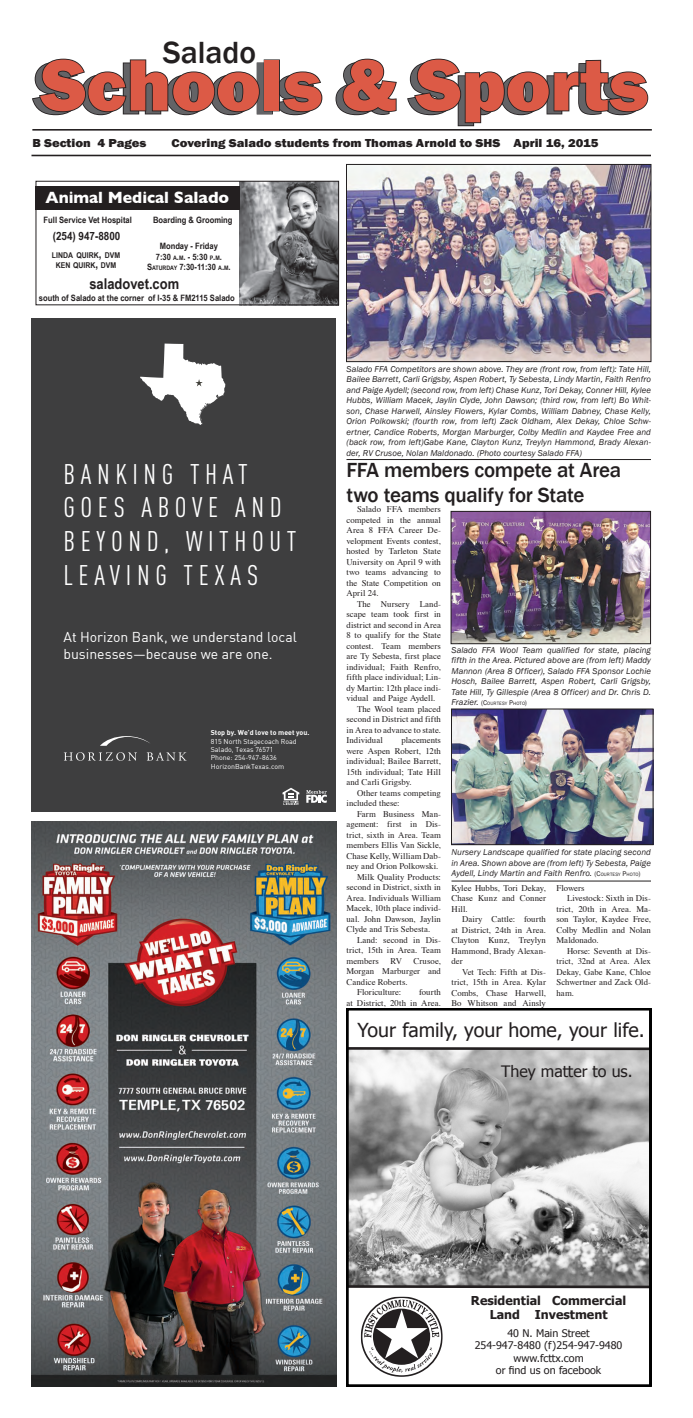
<style>
.page{position:relative;width:693px;height:1418px;background:#fff}
.page>*{position:absolute;margin:0;border:0;box-sizing:border-box;transform-origin:0 0}
.t1{font:800 75.25px "Franklin Gothic";color:#dc5a46}
.t2{font:500 31.5px "Franklin Gothic";color:#231f20}
.t3{font:28px/33.6px "DIN Cond";letter-spacing:.2em;color:#fff}
.t4{font:500 21px "Franklin Gothic";letter-spacing:-.015em;color:#231f20}
.t5{font:19.25px "Tahoma";color:#231f20}
.t6{font:700 16.62px "Gill Sans";color:#fff;scale:.95 1}
.t7{font:15.75px "Tahoma";color:#231f20}
.t8{font:700 14.88px "Arial Narrow";color:#231f20;scale:1.06 1}
.t9{font:14px/16.8px "DIN";color:#fff}
.t10{font:700 12.25px/14.7px "Tahoma";color:#231f20;text-align:center}
.t11{font:800 11.9px "Franklin Gothic";color:#231f20;scale:1.1 1}
.t12{font:700 11.38px "Arial Narrow";color:#231f20;scale:1.06 1}
.t13{font:10.5px/12.6px "Tahoma";color:#231f20;text-align:center}
.t14{font:8.75px/10.5px "Times";letter-spacing:.005em;color:#231f20;text-align:justify}
.t15{font:italic 8.75px/10.5px "Franklin Gothic";letter-spacing:.005em;color:#231f20;text-align:justify}
.t16{font:700 8.75px "Arial Narrow";color:#231f20;scale:1.06 1}
.t17{font:700 8.75px/10.5px "Arial Narrow";color:#231f20;text-align:center;scale:1.06 1}
.t18{font:700 7.96px/10.5px "Arial Narrow";color:#231f20;text-align:center;scale:1.06 1}
.t19{font:7px/8.4px "DIN";color:#fff}
.t20{font:4.9px "Franklin Gothic";letter-spacing:.02em;color:#231f20}
.s1{font-style:inherit}
.s2{font-size:6.12px}
.s3{font-size:11.38px}
.s4{font-family:"DIN Bold"}
.s5{font-style:italic;font-size:8.75px}
.s6{font-size:7px}
.s7{font-style:normal;font-size:7px}
.s8{font-style:normal;font-size:4.9px}
</style>
<div class="page">
<div style="left:257px;top:62px;width:16px;height:52px;border:2px solid #231f20"></div>
<hr style="left:32px;top:129px;width:620px;height:2px;background:#231f20">
<hr style="left:31px;top:155px;width:620px;height:1px;background:#231f20">
<svg style="left:32px;top:58px;width:229px;height:58px"></svg>
<div style="left:264px;top:59px;width:16px;height:52px;border:2px solid #231f20"></div>
<svg style="left:274px;top:71px;width:49px;height:45px"></svg>
<svg style="left:335px;top:58px;width:62px;height:58px"></svg>
<svg style="left:407px;top:58px;width:242px;height:69px"></svg>
<img style="left:31px;top:822px;width:305px;height:564px">
<img style="left:240px;top:183px;width:97px;height:120px">
<div style="left:36px;top:186px;width:204px;height:24px;background:#231f20"></div>
<div style="left:36px;top:181px;width:303px;height:124px;border:1px solid #231f20"></div>
<div style="left:32px;top:318px;width:304px;height:493px;background:#3e3e3f"></div>
<svg style="left:140px;top:343px;width:85px;height:82px"></svg>
<svg style="left:100px;top:736px;width:50px;height:10px"></svg>
<svg style="left:64px;top:752px;width:73px;height:9px"></svg>
<svg style="left:147px;top:752px;width:40px;height:9px"></svg>
<svg style="left:306px;top:790px;width:21px;height:13px"></svg>
<svg style="left:283px;top:787px;width:16px;height:18px"></svg>
<svg style="left:346px;top:1008px;width:305px;height:378px"></svg>
<img style="left:348px;top:166px;width:301px;height:194px">
<div style="left:346px;top:164px;width:305px;height:198px;border:1px solid #231f20"></div>
<img style="left:453px;top:513px;width:196px;height:129px">
<div style="left:451px;top:511px;width:200px;height:133px;border:1px solid #231f20"></div>
<img style="left:453px;top:710px;width:199px;height:133px">
<div style="left:451px;top:708px;width:203px;height:137px;border:1px solid #231f20"></div>
<hr style="left:346px;top:459px;width:305px;height:1px;background:#231f20">
<hr style="left:452px;top:880px;width:199px;height:1px;background:#231f20">
<p class="t2" style="left:163px;top:33px;width:95px">Salado</p>
<p class="t1" style="left:41px;top:36px;width:609px">Schools &amp; Sports</p>
<p class="t11" style="left:32px;top:135px;width:105px">B Section 4 Pages</p>
<p class="t11" style="left:172px;top:135px;width:390px">Covering Salado students from Thomas Arnold to SHS April 16, 2015</p>
<p class="t6" style="left:46px;top:184px;width:195px">Animal Medical Salado</p>
<p class="t16" style="left:44px;top:213px;width:85px">Full Service Vet Hospital</p>
<p class="t16" style="left:153px;top:213px;width:76px">Boarding &amp; Grooming</p>
<p class="t12" style="left:53px;top:227px;width:65px">(254) 947-8800</p>
<p class="t8" style="left:89px;top:273px;width:86px">saladovet.com</p>
<p class="t17" style="left:147px;top:241px;width:80px"><span class="s1">Monday - Friday<br></span>7:30 <span class="s2">A</span>.<span class="s2">M</span>. - 5:30 <span class="s2">P</span>.<span class="s2">M</span>.<br>S<span class="s2">ATURDAY</span> 7:30-11:30 <span class="s2">A</span>.<span class="s2">M</span>.</p>
<p class="t18" style="left:52px;top:249px;width:66px">LINDA QUIRK<span class="s3">,</span> DVM<br>KEN QUIRK<span class="s3">,</span> DVM</p>
<p class="t16" style="left:39px;top:291px;width:187px">south of Salado at the corner of I-35 &amp; FM2115 Salado</p>
<p class="t3" style="left:63px;top:457px;width:234px">BANKING THAT<br>GOES ABOVE AND<br>BEYOND, WITHOUT<br>LEAVING TEXAS</p>
<p class="t9" style="left:63px;top:629px;width:235px">At Horizon Bank, we understand local businesses—because we are one.</p>
<p class="t19" style="left:211px;top:728px;width:100px"><span class="s4">Stop by. We’d love to meet you.<br></span>815 North Stagecoach Road<br>Salado, Texas 76571<br>Phone: 254-947-8636<br>HorizonBankTexas.com</p>
<p class="t15" style="left:346px;top:363px;width:306px">Salado FFA Competitors are shown above. They are (front row, from left): Tate Hill, Bailee Barrett, Carli Grigsby, Aspen Robert, Ty Sebesta, Lindy Martin, Faith Renfro and Paige Aydell; (second row, from left) Chase Kunz, Tori Dekay, Conner Hill, Kylee Hubbs, William Macek, Jaylin Clyde, John Dawson; (third row, from left) Bo Whit&shy;son, Chase Harwell, Ainsley Flowers, Kylar Combs, William Dabney, Chase Kelly, Orion Polkowski; (fourth row, from left) Zack Oldham, Alex Dekay, Chloe Schw&shy;ertner, Candice Roberts, Morgan Marburger, Colby Medlin and Kaydee Free and (back row, from left)Gabe Kane, Clayton Kunz, Treylyn Hammond, Brady Alexan&shy;der, RV Crusoe, Nolan Maldonado. (Photo courtesy Salado FFA)</p>
<p class="t4" style="left:346px;top:457px;width:276px">FFA members compete at Area</p>
<p class="t4" style="left:346px;top:482px;width:239px">two teams qualify for State</p>
<p class="t14" style="left:346px;top:503px;width:96px;text-indent:10px">Salado FFA members competed in the annual Area 8 FFA Career De&shy;velopment Events contest, hosted by Tarleton State University on April 9 with two teams advancing to the State Competition on April 24.</p>
<p class="t14" style="left:346px;top:597px;width:96px;text-indent:11px">The Nursery Land&shy;scape team took first in district and second in Area 8 to qualify for the State contest. Team members are Ty Sebesta, first place individual; Faith Renfro, fifth place individual; Lin&shy;dy Martin: 12th place indi&shy;vidual and Paige Aydell.</p>
<p class="t14" style="left:346px;top:702px;width:96px;text-indent:10px">The Wool team placed second in District and fifth in Area to advance to state.</p>
<p class="t14" style="left:346px;top:734px;width:38px">Individual</p>
<p class="t15" style="left:452px;top:645px;width:201px">Salado FFA Wool Team qualified for state, placing fifth in the Area. Pictured above are (from left) Maddy Mannon (Area 8 Officer), Salado FFA Sponsor Lochie Hosch, Bailee Barrett, Aspen Robert, Carli Grigsby, Tate Hill, Ty Gillespie (Area 8 Officer) and Dr. Chris D.</p>
<p class="t20" style="left:452px;top:700px;width:77px"><span class="s5">Frazier.</span> <span class="s6">(C</span>OURTESY <span class="s6">P</span>HOTO<span class="s6">)</span></p>
<p class="t14" style="left:346px;top:734px;width:96px;text-indent:55px">placements were Aspen Robert, 12th individual; Bailee Barrett, 15th individual; Tate Hill and Carli Grigsby.</p>
<p class="t14" style="left:346px;top:786px;width:96px;text-indent:10px">Other teams competing included these:</p>
<p class="t14" style="left:346px;top:807px;width:96px;text-indent:11px">Farm Business Man&shy;agement: first in Dis&shy;trict, sixth in Area. Team members Ellis Van Sickle, Chase Kelly, William Dab&shy;ney and Orion Polkowski.</p>
<p class="t14" style="left:346px;top:870px;width:96px;text-indent:10px">Milk Quality Products: second in District, sixth in Area. Individuals William Macek, 10th place individ&shy;ual. John Dawson, Jaylin Clyde and Tris Sebesta.</p>
<p class="t14" style="left:346px;top:933px;width:96px;text-indent:11px">Land: second in Dis&shy;trict, 15th in Area. Team members</p>
<p class="t15" style="left:452px;top:847px;width:201px">Nursery Landscape qualified for state placing second in Area. Shown above are (from left) Ty Sebesta, Paige Aydell, Lindy Martin and Faith Renfro. <span class="s7">(C</span><span class="s8">OURTESY</span> <span class="s7">P</span><span class="s8">HOTO</span><span class="s7">)</span></p>
<p class="t14" style="left:452px;top:882px;width:96px">Kylee Hubbs, Tori Dekay, Chase Kunz and Conner Hill.</p>
<p class="t14" style="left:452px;top:913px;width:96px;text-indent:10px">Dairy Cattle: fourth at District, 24th in Area.<br>Clayton Kunz, Treylyn Hammond, Brady Alexan&shy;der</p>
<p class="t14" style="left:451px;top:966px;width:96px;text-indent:11px">Vet Tech: Fifth at Dis&shy;trict, 15th in Area. Kylar Combs, Chase Harwell, Bo Whitson and Ainsly</p>
<p class="t14" style="left:556px;top:882px;width:30px">Flowers</p>
<p class="t14" style="left:556px;top:892px;width:96px;text-indent:11px">Livestock: Sixth in Dis&shy;trict, 20th in Area. Ma&shy;son Taylor, Kaydee Free, Colby Medlin and Nolan Maldonado.</p>
<p class="t14" style="left:556px;top:945px;width:96px;text-indent:11px">Horse: Seventh at Dis&shy;trict, 32nd at Area. Alex Dekay, Gabe Kane, Chloe Schwertner and Zack Old&shy;ham.</p>
<p class="t14" style="left:346px;top:954px;width:96px;text-indent:67px">Crusoe, Morgan Marburger and Candice Roberts.</p>
<p class="t14" style="left:357px;top:986px;width:46px">Floriculture:</p>
<p class="t14" style="left:390px;top:954px;width:13px">RV</p>
<p class="t14" style="left:346px;top:986px;width:96px;text-align:right">fourth<br>at District, 20th in Area.</p>
<p class="t5" style="left:357px;top:1017px;width:289px">Your family, your home, your life.</p>
<p class="t7" style="left:501px;top:1060px;width:133px">They matter to us.</p>
<p class="t10" style="left:471px;top:1292px;width:157px">Residential Commercial<br>Land Investment</p>
<p class="t13" style="left:475px;top:1325px;width:149px">40 N. Main Street<br>254-947-8480 (f)254-947-9480 www.fcttx.com<br>or find us on facebook</p>
</div>
